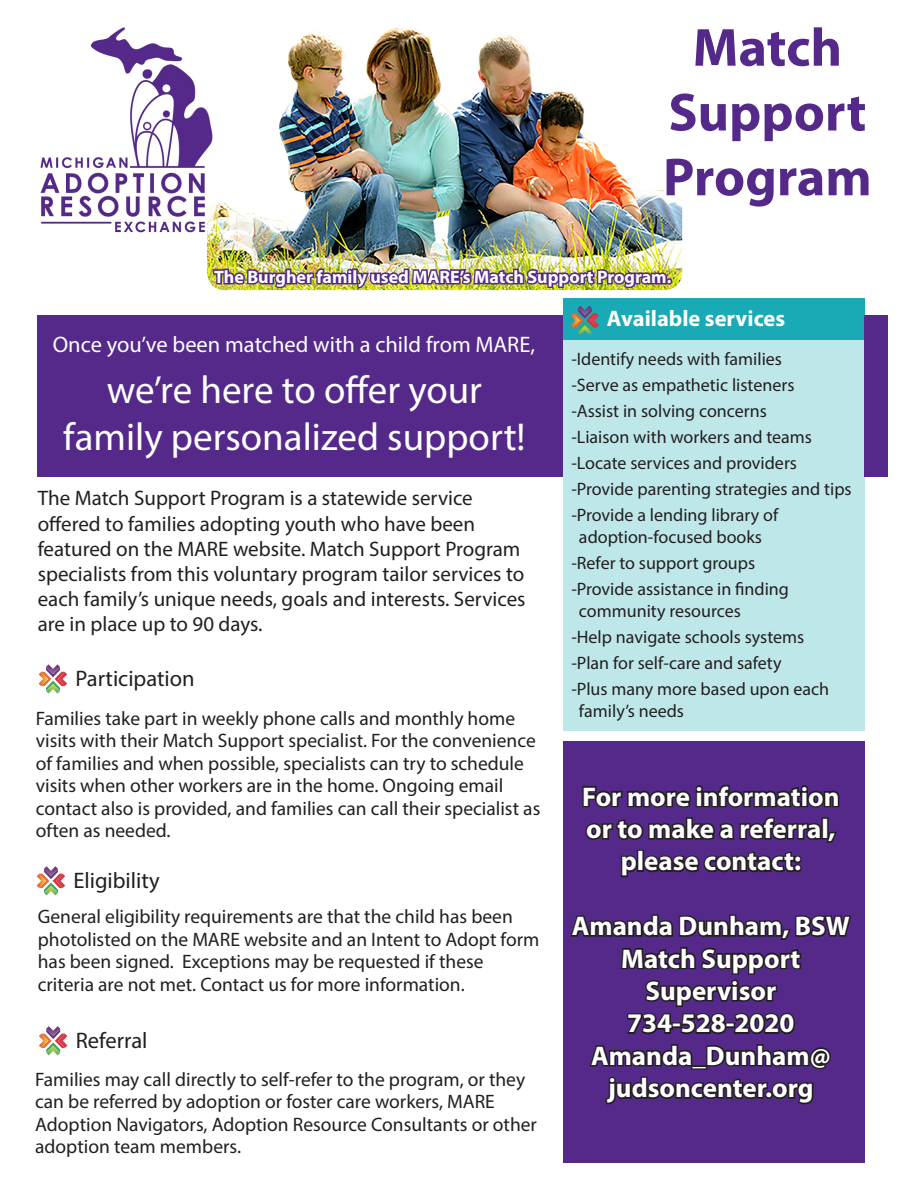
<style>
.page{position:relative;width:918px;height:1188px;background:#fff}
.page>*{position:absolute;margin:0;border:0;box-sizing:border-box;transform-origin:0 0}
.t1{font:700 54px/64.8px "Myriad Pro";color:#542989;text-align:center}
.t2{font:39px/46.8px "Myriad Pro";color:#fff;text-align:center}
.t3{font:700 27px/32.4px "Myriad Pro";color:#fff;text-align:center}
.t4{font:22.5px "Myriad Pro";color:#fff}
.t5{font:22.5px "Myriad Pro";color:#231f20}
.t6{font:700 22.5px "Myriad Pro";color:#fff}
.t7{font:21px/25.2px "Myriad Pro";color:#231f20}
.t8{font:19.5px/22.5px "Myriad Pro";color:#231f20}
.t9{font:18px/21.6px "Myriad Pro";color:#231f20}
.t10{font:700 18px "Myriad Pro";color:#fff}
</style>
<div class="page">
<div style="left:38px;top:315px;width:525px;height:162px;background:#542989"></div>
<img style="left:40px;top:27px;width:167px;height:206px">
<img style="left:207px;top:27px;width:475px;height:263px">
<div style="left:666px;top:278px;width:6px;height:7px;border:3px solid #542989;border-radius:50%"></div>
<div style="left:563px;top:298px;width:301px;height:433px;background:#bee7ea"></div>
<div style="left:563px;top:298px;width:301px;height:42px;background:#19aab6"></div>
<img style="left:211px;top:219px;width:458px;height:116px">
<div style="left:864px;top:315px;width:23px;height:162px;background:#542989"></div>
<svg style="left:39px;top:664px;width:28px;height:30px"></svg>
<svg style="left:37px;top:866px;width:28px;height:29px"></svg>
<svg style="left:39px;top:1026px;width:28px;height:29px"></svg>
<div style="left:563px;top:742px;width:301px;height:421px;background:#542989"></div>
<svg style="left:570px;top:784px;width:282px;height:321px"></svg>
<p class="t1" style="left:663px;top:13px;width:210px">Match<br>Support<br>Program</p>
<p class="t10" style="left:214px;top:265px;width:459px">The Burgher family used MARE’s Match Support Program.</p>
<p class="t6" style="left:607px;top:304px;width:180px">Available services</p>
<p class="t9" style="left:571px;top:348px;width:212px">-Identify needs with families</p>
<p class="t9" style="left:571px;top:374px;width:225px">-Serve as empathetic listeners</p>
<p class="t9" style="left:571px;top:400px;width:197px">-Assist in solving concerns</p>
<p class="t9" style="left:571px;top:426px;width:242px">-Liaison with workers and teams</p>
<p class="t9" style="left:571px;top:452px;width:227px">-Locate services and providers</p>
<p class="t9" style="left:571px;top:478px;width:282px">-Provide parenting strategies and tips</p>
<p class="t9" style="left:571px;top:504px;width:209px;text-align:center">-Provide a lending library of adoption-focused books</p>
<p class="t9" style="left:571px;top:552px;width:185px">-Refer to support groups</p>
<p class="t9" style="left:579px;top:578px;width:212px;text-indent:-8px">-Provide assistance in finding community resources</p>
<p class="t9" style="left:571px;top:626px;width:235px">-Help navigate schools systems</p>
<p class="t9" style="left:571px;top:652px;width:212px">-Plan for self-care and safety</p>
<p class="t9" style="left:579px;top:678px;width:252px;text-indent:-8px">-Plus many more based upon each family’s needs</p>
<p class="t4" style="left:53px;top:330px;width:484px">Once you’ve been matched with a child from MARE,</p>
<p class="t2" style="left:63px;top:366px;width:464px">we’re here to offer your family personalized support!</p>
<p class="t7" style="left:38px;top:485px;width:489px">The Match Support Program is a statewide service offered to families adopting youth who have been featured on the MARE website. Match Support Program specialists from this voluntary program tailor services to each family’s unique needs, goals and interests. Services are in place up to 90 days.</p>
<p class="t5" style="left:75px;top:664px;width:121px">Participation</p>
<p class="t8" style="left:36px;top:707px;width:506px">Families take part in weekly phone calls and monthly home visits with their Match Support specialist. For the convenience of families and when possible, specialists can try to schedule visits when other workers are in the home. Ongoing email contact also is provided, and families can call their specialist as often as needed.</p>
<p class="t3" style="left:582px;top:779px;width:259px">For more information</p>
<p class="t3" style="left:586px;top:812px;width:251px">or to make a referral,</p>
<p class="t3" style="left:621px;top:844px;width:182px">please contact:</p>
<p class="t5" style="left:73px;top:866px;width:88px">Eligibility</p>
<p class="t8" style="left:38px;top:905px;width:503px">General eligibility requirements are that the child has been photolisted on the MARE website and an Intent to Adopt form has been signed. Exceptions may be requested if these criteria are not met. Contact us for more information.</p>
<p class="t5" style="left:76px;top:1026px;width:73px">Referral</p>
<p class="t8" style="left:35px;top:1068px;width:503px">Families may call directly to self-refer to the program, or they can be referred by adoption or foster care workers, MARE Adoption Navigators, Adoption Resource Consultants or other adoption team members.</p>
<p class="t3" style="left:572px;top:909px;width:279px">Amanda Dunham, BSW</p>
<p class="t3" style="left:621px;top:941px;width:181px">Match Support<br>Supervisor</p>
<p class="t3" style="left:627px;top:1006px;width:169px">734-528-2020</p>
<p class="t3" style="left:591px;top:1039px;width:241px">Amanda_Dunham@</p>
<p class="t3" style="left:608px;top:1071px;width:207px">judsoncenter.org</p>
</div>
